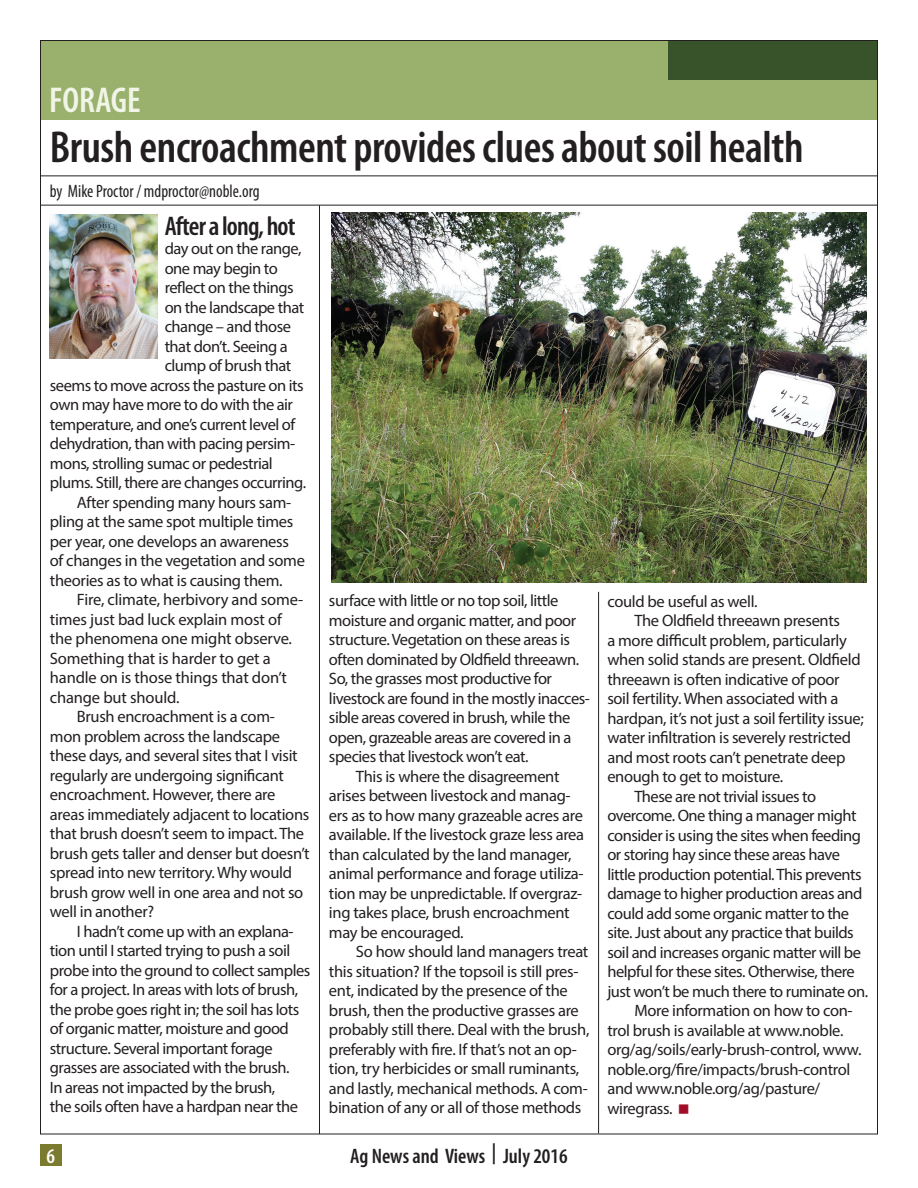
<style>
.page{position:relative;width:918px;height:1188px;background:#fff}
.page>*{position:absolute;margin:0;border:0;box-sizing:border-box;transform-origin:0 0}
.t1{font:600 condensed 45px "Myriad Pro";letter-spacing:-.01em;color:#231f20}
.t2{font:600 condensed 36px "Myriad Pro";color:#f1f5e7}
.t3{font:600 condensed 27px "Myriad Pro";letter-spacing:-.03em;color:#231f20}
.t4{font:600 condensed 21px "Myriad Pro";color:#231f20}
.t5{font:600 condensed 21px "Myriad Pro";color:#fff}
.t6{font:condensed 18px "Myriad Pro";color:#231f20;scale:.95 1}
.t7{font:16.5px "Myriad Pro";letter-spacing:-.025em;color:#231f20}
</style>
<div class="page">
<div style="left:40px;top:40px;width:837px;height:80px;background:#9ab16d"></div>
<div style="left:668px;top:40px;width:209px;height:40px;background:#38532a"></div>
<hr style="left:40px;top:205px;width:838px;height:1px;background:#231f20">
<hr style="left:40px;top:176px;width:838px;height:1px;background:#231f20">
<hr style="left:319px;top:205px;width:1px;height:929px;background:#231f20">
<div style="left:40px;top:1144px;width:22px;height:22px;background:#7b7b2f"></div>
<img style="left:50px;top:214px;width:108px;height:144px">
<hr style="left:598px;top:592px;width:1px;height:541px;background:#231f20">
<img style="left:331px;top:213px;width:536px;height:369px">
<h2 class="t2" style="left:49px;top:78px;width:93px">FORAGE</h2>
<h1 class="t1" style="left:50px;top:120px;width:755px">Brush encroachment provides clues about soil health</h1>
<p class="t6" style="left:50px;top:180px;width:222px">by Mike Proctor / mdproctor@noble.org</p>
<h3 class="t3" style="left:165px;top:209px;width:132px">After a long, hot</h3>
<p class="t7" style="left:165px;top:239px;width:138px">day out on the range,</p>
<p class="t7" style="left:165px;top:258px;width:115px">one may begin to</p>
<p class="t7" style="left:165px;top:278px;width:131px">reflect on the things</p>
<p class="t7" style="left:165px;top:297px;width:141px">on the landscape that</p>
<p class="t7" style="left:165px;top:317px;width:128px">change – and those</p>
<p class="t7" style="left:165px;top:336px;width:125px">that don’t. Seeing a</p>
<p class="t7" style="left:165px;top:356px;width:128px">clump of brush that</p>
<p class="t7" style="left:50px;top:375px;width:255px">seems to move across the pasture on its</p>
<p class="t7" style="left:50px;top:395px;width:245px">own may have more to do with the air</p>
<p class="t7" style="left:50px;top:414px;width:247px">temperature, and one’s current level of</p>
<p class="t7" style="left:50px;top:434px;width:247px">dehydration, than with pacing persim-</p>
<p class="t7" style="left:50px;top:453px;width:224px">mons, strolling sumac or pedestrial</p>
<p class="t7" style="left:50px;top:473px;width:258px">plums. Still, there are changes occurring.</p>
<p class="t7" style="left:77px;top:492px;width:216px">After spending many hours sam-</p>
<p class="t7" style="left:50px;top:512px;width:245px">pling at the same spot multiple times</p>
<p class="t7" style="left:50px;top:531px;width:241px">per year, one develops an awareness</p>
<p class="t7" style="left:50px;top:551px;width:257px">of changes in the vegetation and some</p>
<p class="t7" style="left:50px;top:570px;width:234px">theories as to what is causing them.</p>
<p class="t7" style="left:77px;top:590px;width:228px">Fire, climate, herbivory and some-</p>
<p class="t7" style="left:50px;top:609px;width:233px">times just bad luck explain most of</p>
<p class="t7" style="left:50px;top:629px;width:244px">the phenomena one might observe.</p>
<p class="t7" style="left:50px;top:648px;width:222px">Something that is harder to get a</p>
<p class="t7" style="left:50px;top:668px;width:239px">handle on is those things that don’t</p>
<p class="t7" style="left:50px;top:687px;width:131px">change but should.</p>
<p class="t7" style="left:77px;top:707px;width:199px">Brush encroachment is a com-</p>
<p class="t7" style="left:50px;top:726px;width:232px">mon problem across the landscape</p>
<p class="t7" style="left:50px;top:746px;width:249px">these days, and several sites that I visit</p>
<p class="t7" style="left:50px;top:765px;width:236px">regularly are undergoing significant</p>
<p class="t7" style="left:50px;top:785px;width:227px">encroachment. However, there are</p>
<p class="t7" style="left:50px;top:804px;width:261px">areas immediately adjacent to locations</p>
<p class="t7" style="left:50px;top:824px;width:256px">that brush doesn’t seem to impact. The</p>
<p class="t7" style="left:50px;top:843px;width:261px">brush gets taller and denser but doesn’t</p>
<p class="t7" style="left:50px;top:863px;width:244px">spread into new territory. Why would</p>
<p class="t7" style="left:50px;top:882px;width:255px">brush grow well in one area and not so</p>
<p class="t7" style="left:50px;top:902px;width:106px">well in another?</p>
<p class="t7" style="left:77px;top:921px;width:218px">I hadn’t come up with an explana-</p>
<p class="t7" style="left:50px;top:941px;width:242px">tion until I started trying to push a soil</p>
<p class="t7" style="left:50px;top:960px;width:262px">probe into the ground to collect samples</p>
<p class="t7" style="left:50px;top:980px;width:250px">for a project. In areas with lots of brush,</p>
<p class="t7" style="left:50px;top:999px;width:251px">the probe goes right in; the soil has lots</p>
<p class="t7" style="left:50px;top:1019px;width:240px">of organic matter, moisture and good</p>
<p class="t7" style="left:50px;top:1038px;width:224px">structure. Several important forage</p>
<p class="t7" style="left:50px;top:1058px;width:241px">grasses are associated with the brush.</p>
<p class="t7" style="left:50px;top:1077px;width:227px">In areas not impacted by the brush,</p>
<p class="t7" style="left:50px;top:1097px;width:250px">the soils often have a hardpan near the</p>
<p class="t5" style="left:46px;top:1143px;width:10px">6</p>
<p class="t4" style="left:350px;top:1143px;width:219px">Ag News and Views | July 2016</p>
<p class="t7" style="left:329px;top:591px;width:231px">surface with little or no top soil, little</p>
<p class="t7" style="left:329px;top:610px;width:249px">moisture and organic matter, and poor</p>
<p class="t7" style="left:329px;top:630px;width:242px">structure. Vegetation on these areas is</p>
<p class="t7" style="left:329px;top:649px;width:252px">often dominated by Oldfield threeawn.</p>
<p class="t7" style="left:329px;top:669px;width:225px">So, the grasses most productive for</p>
<p class="t7" style="left:329px;top:688px;width:262px">livestock are found in the mostly inacces-</p>
<p class="t7" style="left:329px;top:708px;width:243px">sible areas covered in brush, while the</p>
<p class="t7" style="left:329px;top:727px;width:244px">open, grazeable areas are covered in a</p>
<p class="t7" style="left:329px;top:747px;width:201px">species that livestock won’t eat.</p>
<p class="t7" style="left:356px;top:766px;width:205px">This is where the disagreement</p>
<p class="t7" style="left:329px;top:786px;width:243px">arises between livestock and manag-</p>
<p class="t7" style="left:329px;top:805px;width:255px">ers as to how many grazeable acres are</p>
<p class="t7" style="left:329px;top:825px;width:257px">available. If the livestock graze less area</p>
<p class="t7" style="left:329px;top:844px;width:244px">than calculated by the land manager,</p>
<p class="t7" style="left:329px;top:864px;width:256px">animal performance and forage utiliza-</p>
<p class="t7" style="left:329px;top:883px;width:255px">tion may be unpredictable. If overgraz-</p>
<p class="t7" style="left:329px;top:903px;width:242px">ing takes place, brush encroachment</p>
<p class="t7" style="left:329px;top:922px;width:136px">may be encouraged.</p>
<p class="t7" style="left:356px;top:942px;width:234px">So how should land managers treat</p>
<p class="t7" style="left:329px;top:961px;width:251px">this situation? If the topsoil is still pres-</p>
<p class="t7" style="left:329px;top:981px;width:240px">ent, indicated by the presence of the</p>
<p class="t7" style="left:329px;top:1000px;width:251px">brush, then the productive grasses are</p>
<p class="t7" style="left:329px;top:1020px;width:262px">probably still there. Deal with the brush,</p>
<p class="t7" style="left:329px;top:1039px;width:249px">preferably with fire. If that’s not an op-</p>
<p class="t7" style="left:329px;top:1059px;width:252px">tion, try herbicides or small ruminants,</p>
<p class="t7" style="left:329px;top:1078px;width:260px">and lastly, mechanical methods. A com-</p>
<p class="t7" style="left:329px;top:1098px;width:254px">bination of any or all of those methods</p>
<p class="t7" style="left:607px;top:591px;width:152px">could be useful as well.</p>
<p class="t7" style="left:634px;top:610px;width:207px">The Oldfield threeawn presents</p>
<p class="t7" style="left:607px;top:630px;width:241px">a more difficult problem, particularly</p>
<p class="t7" style="left:607px;top:649px;width:255px">when solid stands are present. Oldfield</p>
<p class="t7" style="left:607px;top:669px;width:234px">threeawn is often indicative of poor</p>
<p class="t7" style="left:607px;top:688px;width:233px">soil fertility. When associated with a</p>
<p class="t7" style="left:607px;top:708px;width:258px">hardpan, it’s not just a soil fertility issue;</p>
<p class="t7" style="left:607px;top:727px;width:245px">water infiltration is severely restricted</p>
<p class="t7" style="left:607px;top:747px;width:240px">and most roots can’t penetrate deep</p>
<p class="t7" style="left:607px;top:766px;width:177px">enough to get to moisture.</p>
<p class="t7" style="left:634px;top:786px;width:183px">These are not trivial issues to</p>
<p class="t7" style="left:607px;top:805px;width:251px">overcome. One thing a manager might</p>
<p class="t7" style="left:607px;top:825px;width:255px">consider is using the sites when feeding</p>
<p class="t7" style="left:607px;top:844px;width:234px">or storing hay since these areas have</p>
<p class="t7" style="left:607px;top:864px;width:256px">little production potential. This prevents</p>
<p class="t7" style="left:607px;top:883px;width:257px">damage to higher production areas and</p>
<p class="t7" style="left:607px;top:903px;width:243px">could add some organic matter to the</p>
<p class="t7" style="left:607px;top:922px;width:248px">site. Just about any practice that builds</p>
<p class="t7" style="left:607px;top:942px;width:255px">soil and increases organic matter will be</p>
<p class="t7" style="left:607px;top:961px;width:249px">helpful for these sites. Otherwise, there</p>
<p class="t7" style="left:607px;top:981px;width:262px">just won’t be much there to ruminate on.</p>
<p class="t7" style="left:634px;top:1000px;width:220px">More information on how to con-</p>
<p class="t7" style="left:607px;top:1020px;width:238px">trol brush is available at www.noble.</p>
<p class="t7" style="left:607px;top:1039px;width:256px">org/ag/soils/early-brush-control, www.</p>
<p class="t7" style="left:607px;top:1059px;width:244px">noble.org/fire/impacts/brush-control</p>
<p class="t7" style="left:607px;top:1078px;width:214px">and www.noble.org/ag/pasture/</p>
<p class="t7" style="left:607px;top:1098px;width:67px">wiregrass.</p>
</div>
